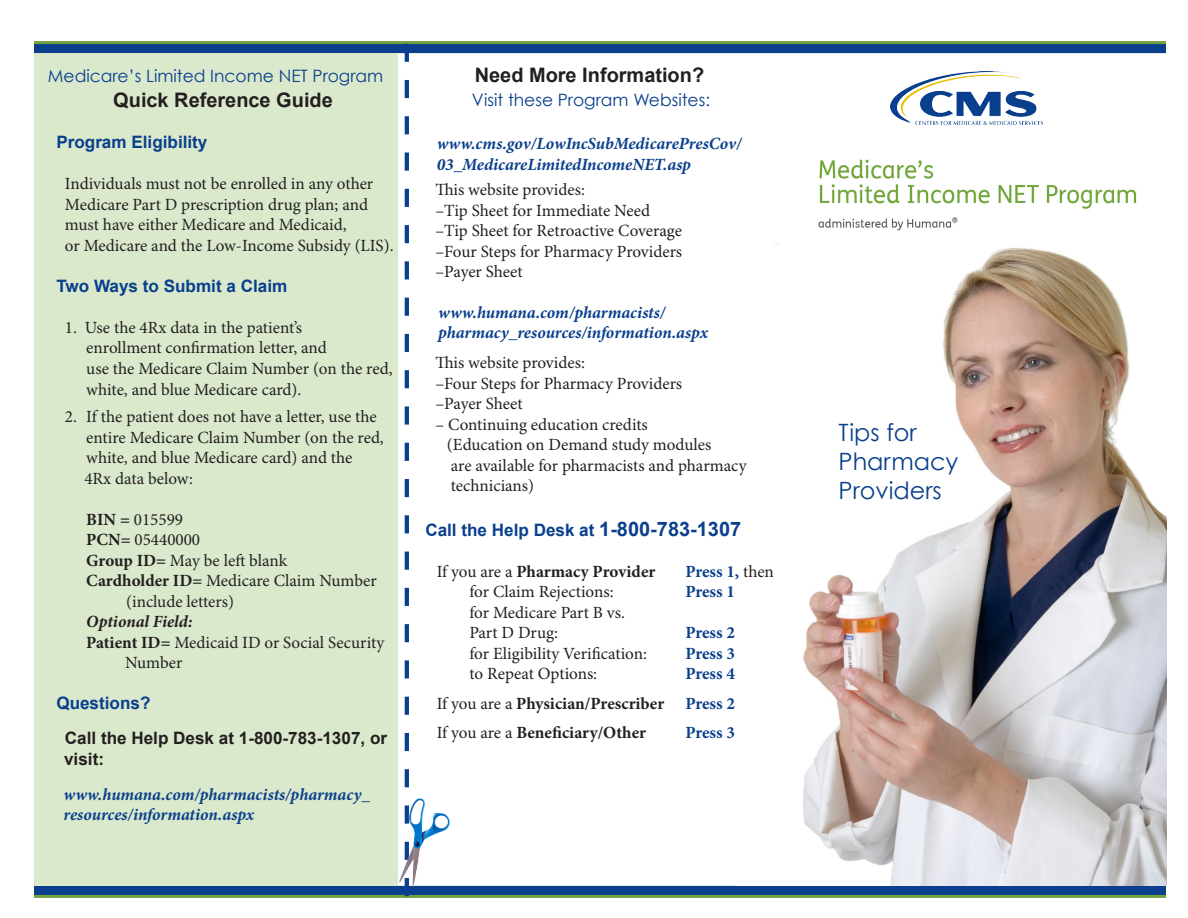
<style>
.page{position:relative;width:1188px;height:918px;background:#fff}
.page>*{position:absolute;margin:0;border:0;box-sizing:border-box;transform-origin:0 0}
.t1{font:23.85px/28.7px "Century Gothic";color:#093f8c}
.t2{font:700 19.95px "Arial";color:#231f20}
.t3{font:17.1px/20.5px "Minion Pro";color:#231f20}
.t4{font:italic 700 17.1px/20.5px "Minion Pro";letter-spacing:-.005em;color:#093f8c}
.t5{font:700 17.1px/29.1px "Minion Pro";color:#231f20;text-align:justify}
.t6{font:700 17.1px "Arial";color:#093f8c}
.t7{font:17.1px "Century Gothic";color:#093f8c}
.t8{font:700 17.1px/34.8px "Arial";color:#231f20}
.t9{font:700 17.1px "Minion Pro";letter-spacing:-.005em;color:#093f8c}
.t10{font:italic 700 17.1px "Minion Pro";letter-spacing:-.005em;color:#231f20}
.s1{font-weight:700}
.s2{color:#093f8c}
.s3{font-family:"Arial";font-style:normal;color:#231f20}
.s4{font-size:19.95px}
.s5{font-weight:400}
.s6{font-weight:400;color:#231f20}
</style>
<div class="page">
<div style="left:0;top:886px;width:1188px;height:12px;background:#71a13e"></div>
<div style="left:0;top:41px;width:1188px;height:12px;background:#71a13e"></div>
<div style="left:0;top:44px;width:1188px;height:9px;background:#093f8c"></div>
<div style="left:0;top:886px;width:1188px;height:9px;background:#093f8c"></div>
<div style="left:1166px;top:0;width:22px;height:918px;background:#fffffd"></div>
<img style="left:891px;top:72px;width:151px;height:52px">
<img style="left:803px;top:247px;width:363px;height:639px">
<img style="left:819px;top:159px;width:318px;height:72px">
<div style="left:33px;top:53px;width:365px;height:833px;background:#dae8cc"></div>
<svg style="left:405px;top:53px;width:4px;height:843px"></svg>
<img style="left:398px;top:795px;width:54px;height:94px">
<div style="left:0;top:0;width:33px;height:918px;background:#fffffd"></div>
<h2 class="t7" style="left:48px;top:65px;width:337px">Medicare’s Limited Income NET Program</h2>
<h2 class="t2" style="left:113px;top:87px;width:221px">Quick Reference Guide</h2>
<p class="t6" style="left:56px;top:131px;width:153px">Program Eligibility</p>
<p class="t3" style="left:65px;top:174px;width:330px">Individuals must not be enrolled in any other Medicare Part D prescription drug plan; and must have either Medicare and Medicaid,<br>or Medicare and the Low-Income Subsidy (LIS).</p>
<p class="t6" style="left:56px;top:275px;width:232px">Two Ways to Submit a Claim</p>
<p class="t3" style="left:86px;top:318px;width:308px;text-indent:-21px">1. Use the 4Rx data in the patient’s<br>enrollment confirmation letter, and<br>use the Medicare Claim Number (on the red, white, and blue Medicare card).</p>
<p class="t3" style="left:84px;top:407px;width:301px;text-indent:-19px">2. If the patient does not have a letter, use the entire Medicare Claim Number (on the red, white, and blue Medicare card) and the<br>4Rx data below:</p>
<p class="t3" style="left:86px;top:510px;width:98px"><span class="s1">BIN =</span> 015599</p>
<p class="t3" style="left:86px;top:530px;width:115px"><span class="s1">PCN=</span> 05440000</p>
<p class="t3" style="left:86px;top:551px;width:203px"><span class="s1">Group ID=</span> May be left blank</p>
<p class="t3" style="left:86px;top:571px;width:292px"><span class="s1">Cardholder ID=</span> Medicare Claim Number</p>
<p class="t3" style="left:126px;top:592px;width:109px">(include letters)</p>
<p class="t10" style="left:86px;top:612px;width:108px">Optional Field:</p>
<p class="t3" style="left:86px;top:633px;width:299px"><span class="s1">Patient ID=</span> Medicaid ID or Social Security</p>
<p class="t3" style="left:125px;top:653px;width:59px">Number</p>
<p class="t8" style="left:65px;top:687px;width:324px;text-indent:-9px"><span class="s2">Questions?<br></span>Call the Help Desk at 1-800-783-1307, or</p>
<p class="t4" style="left:64px;top:743px;width:308px;line-height:34.8px"><span class="s3">visit: </span>www.humana.com/pharmacists/pharmacy_</p>
<p class="t4" style="left:64px;top:805px;width:192px">resources/information.aspx</p>
<h2 class="t2" style="left:475px;top:62px;width:231px">Need More Information?</h2>
<h2 class="t7" style="left:472px;top:89px;width:240px">Visit these Program Websites:</h2>
<p class="t4" style="left:437px;top:134px;width:306px">www.cms.gov/LowIncSubMedicarePresCov/<br>03_MedicareLimitedIncomeNET.asp</p>
<p class="t3" style="left:435px;top:180px;width:248px">This website provides:<br>–Tip Sheet for Immediate Need –Tip Sheet for Retroactive Coverage –Four Steps for Pharmacy Providers –Payer Sheet</p>
<p class="t4" style="left:438px;top:303px;width:271px">www.humana.com/pharmacists/ pharmacy_resources/information.aspx</p>
<p class="t3" style="left:435px;top:353px;width:248px">This website provides:<br>–Four Steps for Pharmacy Providers –Payer Sheet</p>
<p class="t3" style="left:447px;top:415px;width:301px;text-indent:-12px">– Continuing education credits<br>(Education on Demand study modules<br>are available for pharmacists and pharmacy technicians)</p>
<p class="t6" style="left:425px;top:519px;width:317px">Call the Help Desk at <span class="s4">1-800-783-1307</span></p>
<p class="t5" style="left:437px;top:558px;width:220px"><span class="s5">If you are a</span> Pharmacy Provider</p>
<p class="t9" style="left:685px;top:561px;width:90px">Press 1, <span class="s6">then</span></p>
<p class="t3" style="left:469px;top:582px;width:146px">for Claim Rejections:</p>
<p class="t9" style="left:685px;top:582px;width:51px">Press 1</p>
<p class="t3" style="left:469px;top:603px;width:157px">for Medicare Part B vs.<br>Part D Drug:</p>
<p class="t9" style="left:685px;top:623px;width:51px">Press 2</p>
<p class="t3" style="left:469px;top:644px;width:179px">for Eligibility Verification:</p>
<p class="t9" style="left:685px;top:643px;width:51px">Press 3</p>
<p class="t3" style="left:469px;top:664px;width:129px">to Repeat Options:</p>
<p class="t5" style="left:437px;top:660px;width:300px;text-indent:249px"><span class="s2">Press 4<br></span><span class="s5">If you are a</span> Physician/Prescriber <span class="s2">Press 2<br></span><span class="s5">If you are a</span> Beneficiary/Other</p>
<p class="t9" style="left:685px;top:722px;width:51px">Press 3</p>
<h1 class="t1" style="left:839px;top:418px;width:121px">Tips for<br>Pharmacy<br>Providers</h1>
</div>
